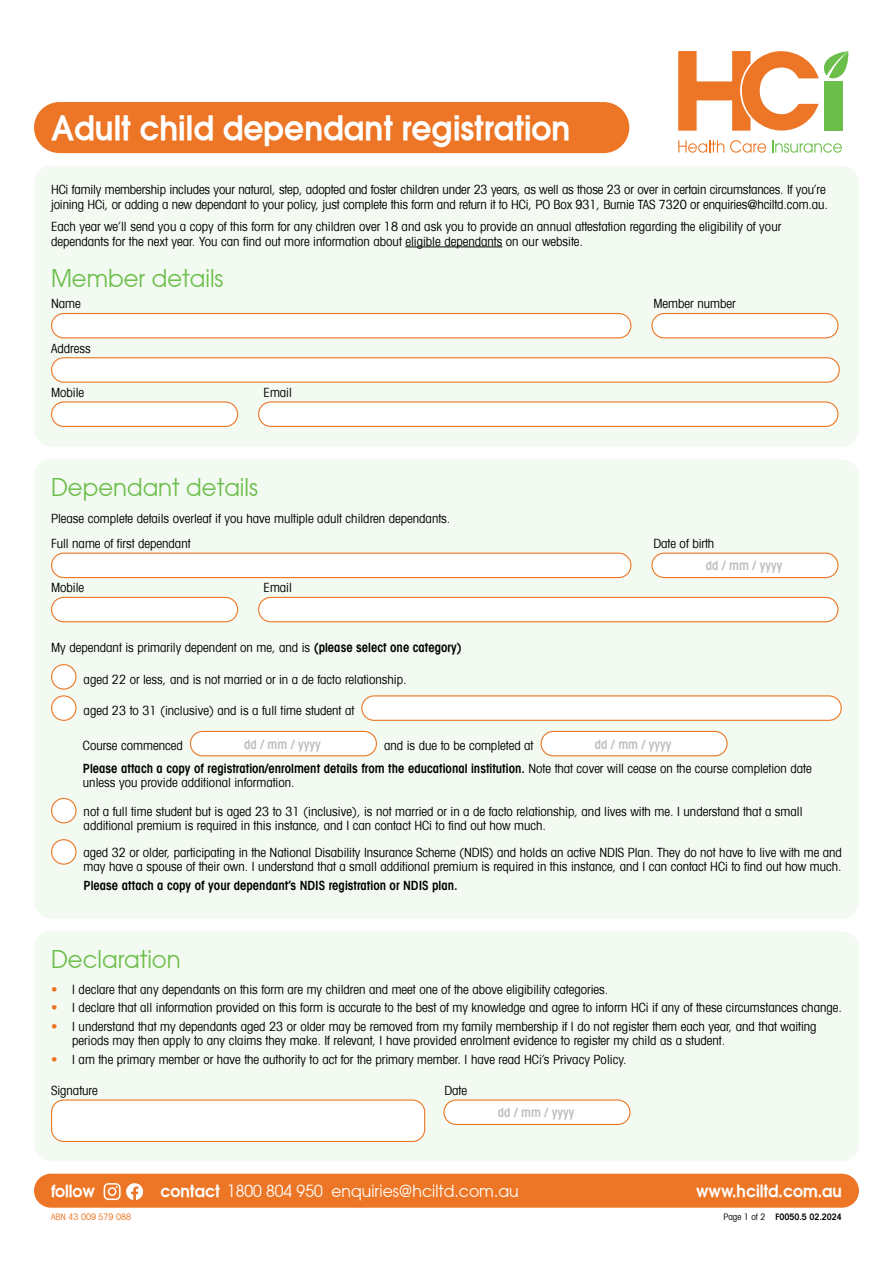
<style>
.page{position:relative;width:893px;height:1263px;background:#fff}
.page>*{position:absolute;margin:0;border:0;box-sizing:border-box;transform-origin:0 0}
.t1{font:600 33px "Avant Garde";color:#fff;scale:.95 1}
.t2{font:24px "Avant Garde";color:#6bbe4a;scale:.95 1}
.t3{font:16.5px "Avant Garde";color:#fff;scale:.95 1}
.t4{font:600 16.5px "Avant Garde";color:#fff;scale:.95 1}
.t5{font:condensed 12.75px/14.2px "Avant Garde";color:#000}
.t6{font:600 condensed 12.75px/24.6px "Avant Garde";color:#000}
.t7{font:600 condensed 12.75px "Avant Garde";color:#bcbec0}
.t8{font:condensed 9px "Avant Garde";color:#ec7625}
.t9{font:600 condensed 9px "Avant Garde";color:#000}
.t10{font:condensed 9px "Avant Garde";color:#000}
.s1{font-weight:600}
.s2{color:#bcbec0}
.s3{font-weight:400}
.s4{color:#ec7625}
</style>
<div class="page">
<div style="left:34px;top:459px;width:825px;height:459px;background:#f3faf1;border-radius:17px"></div>
<div style="left:52px;top:553px;width:579px;height:24px;background:#fff;border-radius:12px"></div>
<div style="left:51px;top:553px;width:580px;height:25px;border:1px solid #ec7625;border-radius:12px"></div>
<div style="left:652px;top:553px;width:186px;height:24px;background:#fff;border-radius:12px"></div>
<div style="left:651px;top:553px;width:187px;height:25px;border:1px solid #ec7625;border-radius:12px"></div>
<div style="left:52px;top:597px;width:186px;height:25px;background:#fff;border-radius:12px"></div>
<div style="left:51px;top:597px;width:187px;height:25px;border:1px solid #ec7625;border-radius:12px"></div>
<div style="left:259px;top:597px;width:579px;height:25px;background:#fff;border-radius:12px"></div>
<div style="left:258px;top:597px;width:580px;height:25px;border:1px solid #ec7625;border-radius:12px"></div>
<div style="left:52px;top:665px;width:24px;height:24px;background:#fff;border-radius:50%"></div>
<div style="left:51px;top:664px;width:26px;height:26px;border:1px solid #ec7625;border-radius:50%"></div>
<div style="left:52px;top:696px;width:24px;height:24px;background:#fff;border-radius:50%"></div>
<div style="left:51px;top:695px;width:26px;height:26px;border:1px solid #ec7625;border-radius:50%"></div>
<div style="left:362px;top:696px;width:479px;height:24px;background:#fff;border-radius:12px"></div>
<div style="left:361px;top:695px;width:481px;height:26px;border:1px solid #ec7625;border-radius:12px"></div>
<div style="left:190px;top:731px;width:186px;height:25px;background:#fff;border-radius:12px"></div>
<div style="left:190px;top:731px;width:187px;height:25px;border:1px solid #ec7625;border-radius:12px"></div>
<div style="left:541px;top:731px;width:186px;height:25px;background:#fff;border-radius:12px"></div>
<div style="left:541px;top:731px;width:187px;height:25px;border:1px solid #ec7625;border-radius:12px"></div>
<div style="left:52px;top:798px;width:24px;height:25px;background:#fff;border-radius:50%"></div>
<div style="left:51px;top:798px;width:26px;height:25px;border:1px solid #ec7625;border-radius:50%"></div>
<div style="left:52px;top:840px;width:24px;height:24px;background:#fff;border-radius:50%"></div>
<div style="left:51px;top:839px;width:26px;height:26px;border:1px solid #ec7625;border-radius:50%"></div>
<div style="left:34px;top:931px;width:825px;height:230px;background:#f3faf1;border-radius:17px"></div>
<div style="left:52px;top:1100px;width:373px;height:41px;background:#fff;border-radius:12px"></div>
<div style="left:51px;top:1099px;width:374px;height:43px;border:1px solid #ec7625;border-radius:12px"></div>
<div style="left:444px;top:1100px;width:186px;height:24px;background:#fff;border-radius:12px"></div>
<div style="left:443px;top:1099px;width:187px;height:26px;border:1px solid #ec7625;border-radius:12px"></div>
<div style="left:34px;top:166px;width:825px;height:280px;background:#f3faf1;border-radius:17px"></div>
<hr style="left:405px;top:247px;width:97px;height:1px;background:#000">
<div style="left:52px;top:313px;width:579px;height:25px;background:#fff;border-radius:12px"></div>
<div style="left:51px;top:313px;width:580px;height:25px;border:1px solid #ec7625;border-radius:12px"></div>
<div style="left:652px;top:313px;width:186px;height:25px;background:#fff;border-radius:12px"></div>
<div style="left:651px;top:313px;width:187px;height:25px;border:1px solid #ec7625;border-radius:12px"></div>
<div style="left:52px;top:358px;width:787px;height:24px;background:#fff;border-radius:12px"></div>
<div style="left:51px;top:357px;width:789px;height:26px;border:1px solid #ec7625;border-radius:12px"></div>
<div style="left:52px;top:402px;width:186px;height:24px;background:#fff;border-radius:12px"></div>
<div style="left:51px;top:401px;width:187px;height:26px;border:1px solid #ec7625;border-radius:12px"></div>
<div style="left:259px;top:402px;width:579px;height:24px;background:#fff;border-radius:12px"></div>
<div style="left:258px;top:401px;width:580px;height:26px;border:1px solid #ec7625;border-radius:12px"></div>
<div style="left:34px;top:102px;width:595px;height:51px;background:#ec7625;border-radius:26px"></div>
<svg style="left:678px;top:140px;width:46px;height:13px"></svg>
<svg style="left:730px;top:140px;width:36px;height:13px"></svg>
<svg style="left:772px;top:140px;width:70px;height:13px"></svg>
<svg style="left:678px;top:51px;width:170px;height:80px"></svg>
<div style="left:34px;top:1174px;width:825px;height:34px;background:#ec7625;border-radius:17px"></div>
<svg style="left:104px;top:1183px;width:39px;height:17px"></svg>
<h1 class="t1" style="left:51px;top:106px;width:548px">Adult child dependant registration</h1>
<p class="t5" style="left:51px;top:182px;width:778px">HCi family membership includes your natural, step, adopted and foster children under 23 years, as well as those 23 or over in certain circumstances. If you’re joining HCi, or adding a new dependant to your policy, just complete this form and return it to HCi, PO Box 931, Burnie TAS 7320 or enquiries@hciltd.com.au.</p>
<p class="t5" style="left:51px;top:219px;width:732px">Each year we’ll send you a copy of this form for any children over 18 and ask you to provide an annual attestation regarding the eligibility of your dependants for the next year. You can find out more information about eligible dependants on our website.</p>
<h2 class="t2" style="left:51px;top:264px;width:183px">Member details</h2>
<p class="t5" style="left:51px;top:296px;width:31px">Name</p>
<p class="t5" style="left:653px;top:296px;width:84px">Member number</p>
<p class="t5" style="left:51px;top:341px;width:41px">Address</p>
<p class="t5" style="left:51px;top:385px;width:35px">Mobile</p>
<p class="t5" style="left:264px;top:385px;width:30px">Email</p>
<h2 class="t2" style="left:51px;top:473px;width:219px">Dependant details</h2>
<p class="t5" style="left:51px;top:505px;width:401px;line-height:25.5px">Please complete details overleaf if you have multiple adult children dependants.<br>Full name of first dependant</p>
<p class="t5" style="left:51px;top:580px;width:35px">Mobile</p>
<p class="t5" style="left:264px;top:580px;width:30px">Email</p>
<p class="t5" style="left:653px;top:536px;width:62px">Date of birth</p>
<p class="t7" style="left:706px;top:558px;width:78px">dd / mm / yyyy</p>
<p class="t5" style="left:51px;top:640px;width:412px">My dependant is primarily dependent on me, and is <span class="s1">(please select one category)</span></p>
<p class="t5" style="left:84px;top:672px;width:324px">aged 22 or less, and is not married or in a de facto relationship.</p>
<p class="t5" style="left:84px;top:703px;width:272px">aged 23 to 31 (inclusive) and is a full time student at</p>
<p class="t5" style="left:83px;top:738px;width:101px">Course commenced</p>
<p class="t7" style="left:244px;top:736px;width:78px">dd / mm / yyyy</p>
<p class="t5" style="left:384px;top:738px;width:151px">and is due to be completed at</p>
<p class="t6" style="left:83px;top:731px;width:730px;text-indent:512px"><span class="s2">dd / mm / yyyy<br></span>Please attach a copy of registration/enrolment details from the educational institution. <span class="s3">Note that cover will cease on the course completion date</span></p>
<p class="t5" style="left:83px;top:775px;width:213px">unless you provide additional information.</p>
<p class="t5" style="left:84px;top:804px;width:720px">not a full time student but is aged 23 to 31 (inclusive), is not married or in a de facto relationship, and lives with me. I understand that a small additional premium is required in this instance, and I can contact HCi to find out how much.</p>
<p class="t5" style="left:84px;top:845px;width:760px">aged 32 or older, participating in the National Disability Insurance Scheme (NDIS) and holds an active NDIS Plan. They do not have to live with me and may have a spouse of their own. I understand that a small additional premium is required in this instance, and I can contact HCi to find out how much.</p>
<p class="t6" style="left:84px;top:873px;width:375px">Please attach a copy of your dependant’s NDIS registration or NDIS plan.</p>
<h2 class="t2" style="left:51px;top:945px;width:138px">Declaration</h2>
<p class="t5" style="left:51px;top:982px;width:559px"><span class="s4">•</span> I declare that any dependants on this form are my children and meet one of the above eligibility categories.</p>
<p class="t5" style="left:51px;top:1000px;width:792px"><span class="s4">•</span> I declare that all information provided on this form is accurate to the best of my knowledge and agree to inform HCi if any of these circumstances change.</p>
<p class="t5" style="left:72px;top:1019px;width:746px;text-indent:-21px"><span class="s4">•</span> I understand that my dependants aged 23 or older may be removed from my family membership if I do not register them each year, and that waiting periods may then apply to any claims they make. If relevant, I have provided enrolment evidence to register my child as a student.</p>
<p class="t5" style="left:51px;top:1052px;width:577px"><span class="s4">•</span> I am the primary member or have the authority to act for the primary member. I have read HCi’s Privacy Policy.</p>
<p class="t5" style="left:51px;top:1083px;width:48px">Signature</p>
<p class="t5" style="left:444px;top:1083px;width:24px">Date</p>
<p class="t7" style="left:498px;top:1105px;width:78px">dd / mm / yyyy</p>
<p class="t4" style="left:51px;top:1180px;width:48px">follow</p>
<p class="t3" style="left:160px;top:1181px;width:378px"><span class="s1">contact</span> 1800 804 950 enquiries@hciltd.com.au</p>
<p class="t4" style="left:696px;top:1180px;width:155px">www.hciltd.com.au</p>
<p class="t8" style="left:51px;top:1212px;width:82px">ABN 43 009 579 088</p>
<p class="t10" style="left:723px;top:1212px;width:44px">Page 1 of 2</p>
<p class="t9" style="left:775px;top:1212px;width:68px">F0050.5 02.2024</p>
</div>
